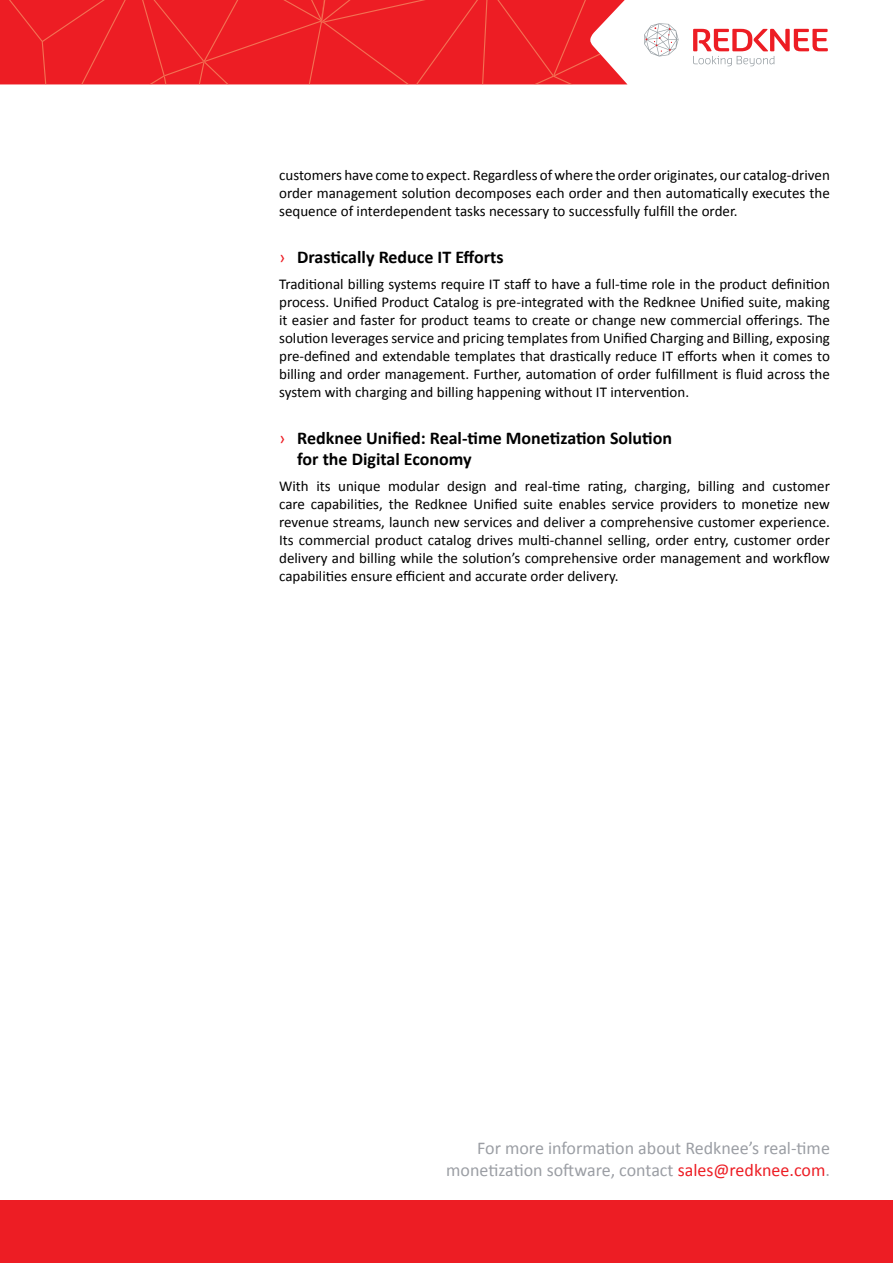
<style>
.page{position:relative;width:893px;height:1263px;background:#fff}
.page>*{position:absolute;margin:0;border:0;box-sizing:border-box;transform-origin:0 0}
.t1{font:700 18px/21.6px "Calibri";color:#000}
.t2{font:18px/21.6px "Calibri";color:#9b9ea4;text-align:right}
.t3{font:15px/18px "Calibri";color:#000;text-align:justify}
.s1{font-weight:400;color:#ed1d24}
.s2{color:#ed1d24}
</style>
<div class="page">
<div style="left:0;top:1200px;width:893px;height:63px;background:#ed1d24"></div>
<svg style="left:644px;top:23px;width:35px;height:34px"></svg>
<svg style="left:693px;top:29px;width:135px;height:37px"></svg>
<svg style="left:601px;top:0;width:26px;height:84px"></svg>
<div style="left:0;top:0;width:601px;height:84px;background:#ed1d24"></div>
<p class="t3" style="left:279px;top:166px;width:552px">customers have come to expect. Regardless of where the order originates, our catalog-driven order management solution decomposes each order and then automatically executes the sequence of interdependent tasks necessary to successfully fulfill the order.</p>
<p class="t1" style="left:279px;top:246px;width:226px"><span class="s1">›</span> Drastically Reduce IT Efforts</p>
<p class="t3" style="left:279px;top:275px;width:552px">Traditional billing systems require IT staff to have a full-time role in the product definition process. Unified Product Catalog is pre-integrated with the Redknee Unified suite, making it easier and faster for product teams to create or change new commercial offerings. The solution leverages service and pricing templates from Unified Charging and Billing, exposing pre-defined and extendable templates that drastically reduce IT efforts when it comes to billing and order management. Further, automation of order fulfillment is fluid across the system with charging and billing happening without IT intervention.</p>
<p class="t1" style="left:297px;top:427px;width:377px;text-indent:-18px"><span class="s1">›</span> Redknee Unified: Real-time Monetization Solution for the Digital Economy</p>
<p class="t3" style="left:279px;top:477px;width:552px">With its unique modular design and real-time rating, charging, billing and customer care capabilities, the Redknee Unified suite enables service providers to monetize new revenue streams, launch new services and deliver a comprehensive customer experience.<br>Its commercial product catalog drives multi-channel selling, order entry, customer order delivery and billing while the solution’s comprehensive order management and workflow capabilities ensure efficient and accurate order delivery.</p>
<p class="t2" style="left:446px;top:1137px;width:385px">For more information about Redknee’s real-time monetization software, contact <span class="s2">sales@redknee.com</span>.</p>
</div>
